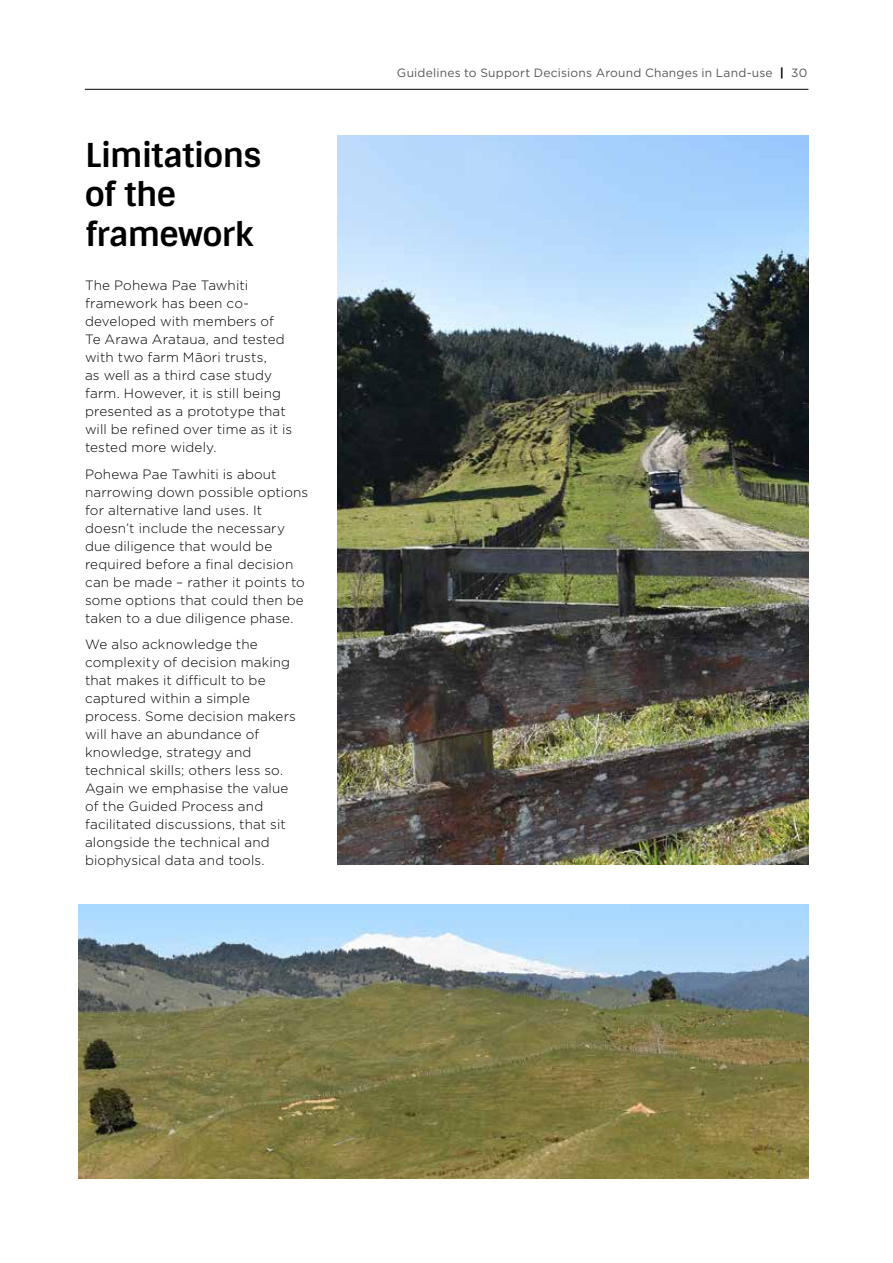
<style>
.page{position:relative;width:893px;height:1263px;background:#fff}
.page>*{position:absolute;margin:0;border:0;box-sizing:border-box;transform-origin:0 0}
.t1{font:700 33px/39.6px "Sintony";letter-spacing:-.02em;color:#000}
.t2{font:300 13.5px/18px "Gotham";letter-spacing:.01em;color:#000}
.t3{font:12px "Gotham";letter-spacing:.02em;color:#575756}
.s1{font-weight:700;color:#000}
</style>
<div class="page">
<hr style="left:85px;top:89px;width:723px;height:1px;background:#000">
<img style="left:338px;top:135px;width:470px;height:729px">
<img style="left:79px;top:905px;width:729px;height:273px">
<h1 class="t1" style="left:85px;top:136px;width:178px">Limitations of the framework</h1>
<p class="t2" style="left:85px;top:276px;width:209px">The Pohewa Pae Tawhiti framework has been co&shy;developed with members of<br>Te Arawa Arataua, and tested with two farm Māori trusts,<br>as well as a third case study farm. However, it is still being presented as a prototype that will be refined over time as it is tested more widely.</p>
<p class="t2" style="left:85px;top:465px;width:225px">Pohewa Pae Tawhiti is about narrowing down possible options for alternative land uses. It doesn’t include the necessary due diligence that would be required before a final decision can be made – rather it points to some options that could then be taken to a due diligence phase.</p>
<p class="t2" style="left:85px;top:635px;width:212px">We also acknowledge the complexity of decision making that makes it difficult to be captured within a simple process. Some decision makers will have an abundance of knowledge, strategy and technical skills; others less so.<br>Again we emphasise the value of the Guided Process and facilitated discussions, that sit alongside the technical and biophysical data and tools.</p>
<p class="t3" style="left:397px;top:65px;width:412px">Guidelines to Support Decisions Around Changes in Land-use <span class="s1">|</span> 30</p>
</div>
